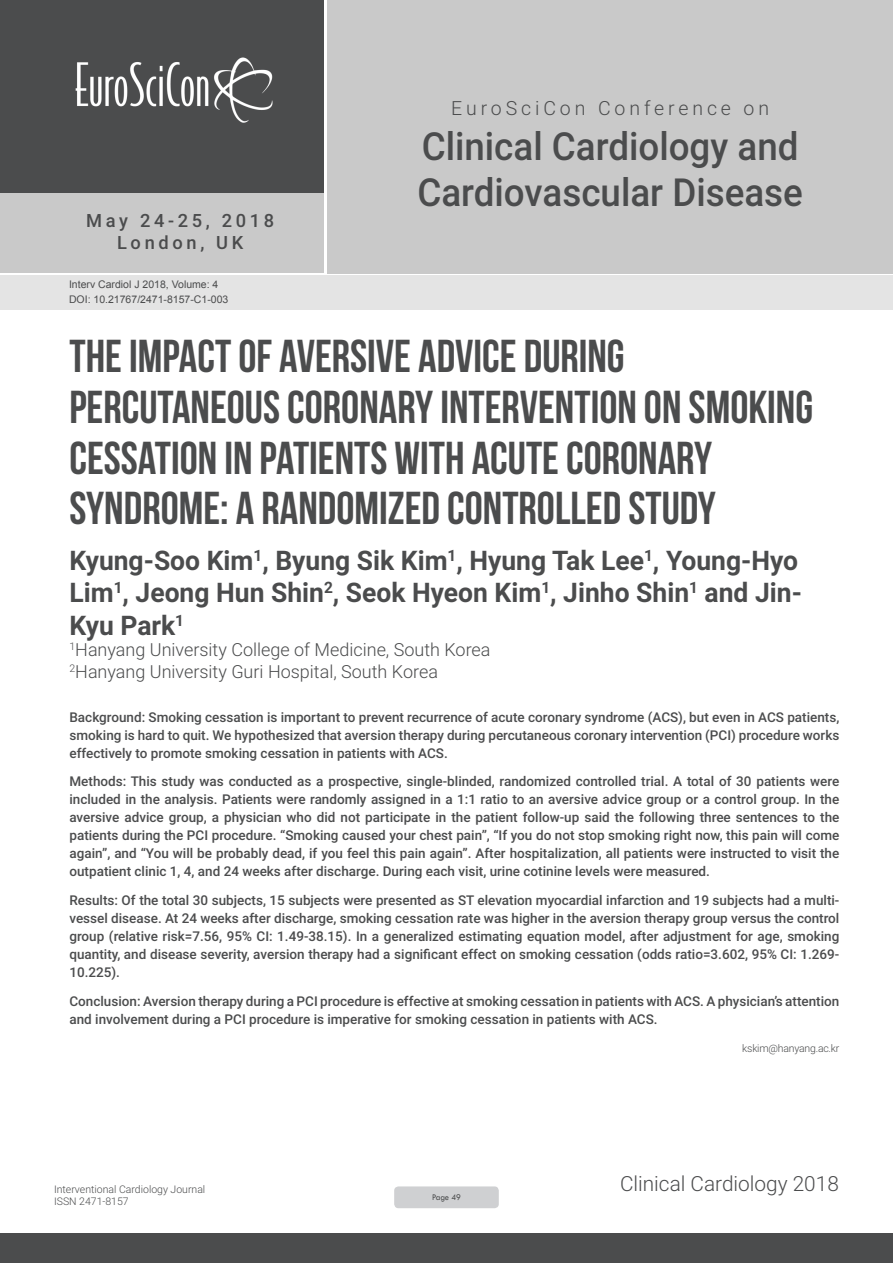
<style>
.page{position:relative;width:893px;height:1263px;background:#fff}
.page>*{position:absolute;margin:0;border:0;box-sizing:border-box;transform-origin:0 0}
.t1{font:46.05px/50.7px "Bebas Neue";color:#4b4c4d}
.t2{font:500 38.7px/46.3px "Roboto";color:#4b4c4d;scale:.95 1}
.t3{font:700 27px/32.4px "Roboto";color:#4b4c4d}
.t4{font:300 20.85px "Roboto";color:#4b4c4d}
.t5{font:300 19.5px "Roboto";letter-spacing:.2em;color:#4b4c4d}
.t6{font:500 18.3px/21.9px "Roboto";letter-spacing:.2em;color:#4b4c4d;text-align:center}
.t7{font:300 18px "Roboto";color:#4b4c4d}
.Abstract{font:500 13.5px/18px "Roboto";color:#4b4c4d;text-align:justify}
.t8{font:10.5px "Arial";color:#4b4c4d}
.Biography{font:300 10.5px/12.6px "Roboto";color:#4b4c4d}
.Biography-2{font:300 10.5px "Roboto";letter-spacing:-.02em;color:#4b4c4d}
.t9{font:9px "Tw Cen";letter-spacing:-.02em;color:#4b4c4d;scale:.95 1}
</style>
<div class="page">
<div style="left:0;top:0;width:323px;height:193px;background:#4b4c4d"></div>
<div style="left:1px;top:193px;width:323px;height:80px;background:#c9c9c9"></div>
<div style="left:327px;top:0;width:566px;height:273px;background:#c9c9c9"></div>
<img style="left:75px;top:57px;width:198px;height:66px">
<div style="left:0;top:1233px;width:893px;height:30px;background:#4b4c4d"></div>
<div style="left:1px;top:275px;width:892px;height:35px;background:#e4e4e4"></div>
<div style="left:394px;top:1186px;width:105px;height:22px;background:#cfd0d2;border-radius:4px"></div>
<h3 class="t6" style="left:86px;top:209px;width:189px">May 24-25, 2018<br>London, UK</h3>
<p class="t8" style="left:69px;top:278px;width:151px">Interv Cardiol J 2018, Volume: 4</p>
<p class="t8" style="left:69px;top:292px;width:161px">DOI: 10.21767/2471-8157-C1-003</p>
<h3 class="t5" style="left:451px;top:94px;width:319px">EuroSciCon Conference on</h3>
<h2 class="t2" style="left:417px;top:121px;width:407px">Clinical Cardiology and<br>Cardiovascular Disease</h2>
<p class="t1" style="left:69px;top:330px;width:745px">THE IMPACT OF AVERSIVE ADVICE DURING PERCUTANEOUS CORONARY INTERVENTION ON SMOKING CESSATION IN PATIENTS WITH ACUTE CORONARY SYNDROME: A RANDOMIZED CONTROLLED STUDY</p>
<p class="t3" style="left:69px;top:543px;width:734px">Kyung-Soo Kim<sup>1</sup>, Byung Sik Kim<sup>1</sup>, Hyung Tak Lee<sup>1</sup>, Young-Hyo<br>Lim<sup>1</sup>, Jeong Hun Shin<sup>2</sup>, Seok Hyeon Kim<sup>1</sup>, Jinho Shin<sup>1</sup> and Jin-<br>Kyu Park<sup>1</sup></p>
<p class="t7" style="left:69px;top:637px;width:423px"><sup>1</sup>Hanyang University College of Medicine, South Korea</p>
<p class="t7" style="left:69px;top:659px;width:370px"><sup>2</sup>Hanyang University Guri Hospital, South Korea</p>
<p class="Abstract" style="left:69px;top:707px;width:771px">Background: Smoking cessation is important to prevent recurrence of acute coronary syndrome (ACS), but even in ACS patients, smoking is hard to quit. We hypothesized that aversion therapy during percutaneous coronary intervention (PCI) procedure works effectively to promote smoking cessation in patients with ACS.</p>
<p class="Abstract" style="left:69px;top:772px;width:771px">Methods: This study was conducted as a prospective, single-blinded, randomized controlled trial. A total of 30 patients were included in the analysis. Patients were randomly assigned in a 1:1 ratio to an aversive advice group or a control group. In the aversive advice group, a physician who did not participate in the patient follow-up said the following three sentences to the patients during the PCI procedure. “Smoking caused your chest pain”, “If you do not stop smoking right now, this pain will come again”, and “You will be probably dead, if you feel this pain again”. After hospitalization, all patients were instructed to visit the outpatient clinic 1, 4, and 24 weeks after discharge. During each visit, urine cotinine levels were measured.</p>
<p class="Abstract" style="left:69px;top:891px;width:771px">Results: Of the total 30 subjects, 15 subjects were presented as ST elevation myocardial infarction and 19 subjects had a multi&shy;vessel disease. At 24 weeks after discharge, smoking cessation rate was higher in the aversion therapy group versus the control group (relative risk=7.56, 95% CI: 1.49-38.15). In a generalized estimating equation model, after adjustment for age, smoking quantity, and disease severity, aversion therapy had a significant effect on smoking cessation (odds ratio=3.602, 95% CI: 1.269- 10.225).</p>
<p class="Abstract" style="left:69px;top:991px;width:771px">Conclusion: Aversion therapy during a PCI procedure is effective at smoking cessation in patients with ACS. A physician’s attention and involvement during a PCI procedure is imperative for smoking cessation in patients with ACS.</p>
<p class="Biography-2" style="left:742px;top:1041px;width:99px">kskim@hanyang.ac.kr</p>
<p class="Biography" style="left:54px;top:1182px;width:153px">Interventional Cardiology Journal<br>ISSN 2471-8157</p>
<p class="t9" style="left:432px;top:1192px;width:32px">Page 49</p>
<h3 class="t4" style="left:620px;top:1169px;width:220px">Clinical Cardiology 2018</h3>
</div>
